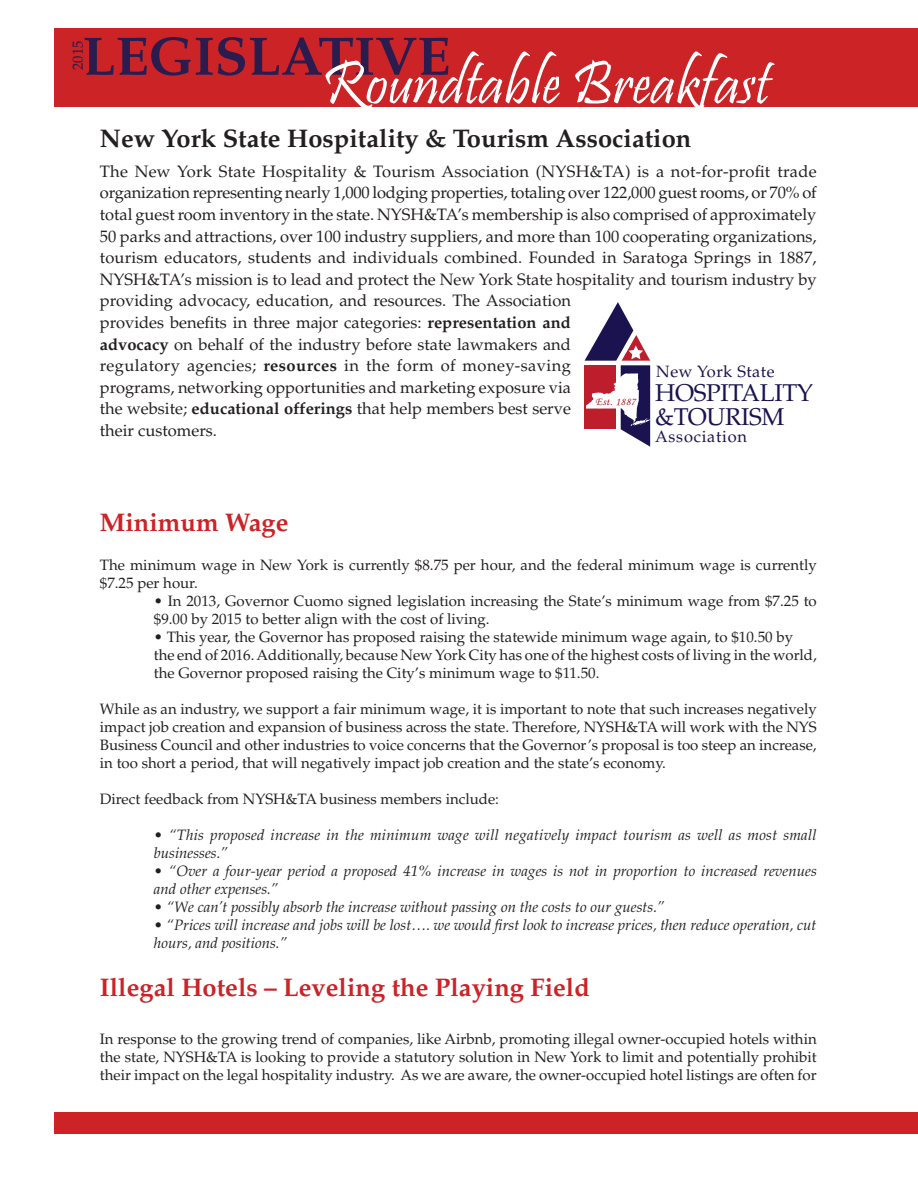
<style>
.page{position:relative;width:918px;height:1188px;background:#fff}
.page>*{position:absolute;margin:0;border:0;box-sizing:border-box;transform-origin:0 0}
.t1{font:63px "Pristina";color:#fff}
.t2{font:700 54.15px "Palatino";color:#2a1c4f}
.t3{font:700 25.5px "Palatino";color:#cb2326}
.t4{font:700 25.5px "Palatino";color:#231f20}
.t5{font:24.3px/24.3px "Palatino";letter-spacing:-.01em;color:#1b134f}
.t6{font:16.5px/21.6px "Palatino";color:#231f20}
.t7{font:16.35px "Palatino";letter-spacing:.045em;color:#1b134f}
.t8{font:15px/18px "Palatino";color:#231f20}
.t9{font:italic 15px/18px "Palatino";color:#231f20}
.t10{font:14.55px "Palatino";color:#2a1c4f}
.t11{font:10.95px "Monotype Corsiva";letter-spacing:.03em;color:#a01522}
.s1{font-weight:700}
.s2{font-style:normal}
</style>
<div class="page">
<div style="left:54px;top:28px;width:864px;height:79px;background:#cb2326"></div>
<svg style="left:585px;top:302px;width:66px;height:145px"></svg>
<div style="left:54px;top:1112px;width:864px;height:22px;background:#cb2326"></div>
<p class="t2" style="left:83px;top:25px;width:369px">LEGISLATIVE</p>
<p class="t10" style="left:69px;top:70px;width:31px;rotate:-90deg">2015</p>
<p class="t1" style="left:321px;top:48px;width:450px">Roundtable Breakfast</p>
<p class="t4" style="left:100px;top:123px;width:593px">New York State Hospitality &amp; Tourism Association</p>
<p class="t6" style="left:100px;top:161px;width:718px">The New York State Hospitality &amp; Tourism Association (NYSH&amp;TA) is a not-for-profit trade organization representing nearly 1,000 lodging properties, totaling over 122,000 guest rooms, or 70% of total guest room inventory in the state. NYSH&amp;TA’s membership is also comprised of approximately 50 parks and attractions, over 100 industry suppliers, and more than 100 cooperating organizations, tourism educators, students and individuals combined. Founded in Saratoga Springs in 1887, NYSH&amp;TA’s mission is to lead and protect the New York State hospitality and tourism industry by providing advocacy, education, and resources. The Association<br>provides benefits in three major categories: <span class="s1">representation and<br>advocacy</span> on behalf of the industry before state lawmakers and<br>regulatory agencies; <span class="s1">resources</span> in the form of money-saving<br>programs, networking opportunities and marketing exposure via<br>the website; <span class="s1">educational offerings</span> that help members best serve<br>their customers.</p>
<p class="t7" style="left:656px;top:362px;width:120px">New York State</p>
<p class="t5" style="left:655px;top:381px;width:160px">HOSPITALITY &amp;TOURISM</p>
<p class="t11" style="left:595px;top:395px;width:42px">Est. 1887</p>
<p class="t7" style="left:655px;top:427px;width:93px">Association</p>
<p class="t3" style="left:100px;top:507px;width:190px">Minimum Wage</p>
<p class="t8" style="left:100px;top:556px;width:718px">The minimum wage in New York is currently $8.75 per hour, and the federal minimum wage is currently $7.25 per hour.</p>
<p class="t8" style="left:154px;top:592px;width:664px">• In 2013, Governor Cuomo signed legislation increasing the State’s minimum wage from $7.25 to $9.00 by 2015 to better align with the cost of living.</p>
<p class="t8" style="left:154px;top:628px;width:664px">• This year, the Governor has proposed raising the statewide minimum wage again, to $10.50 by the end of 2016. Additionally, because New York City has one of the highest costs of living in the world, the Governor proposed raising the City’s minimum wage to $11.50.</p>
<p class="t8" style="left:100px;top:700px;width:718px;text-align:justify">While as an industry, we support a fair minimum wage, it is important to note that such increases negatively impact job creation and expansion of business across the state. Therefore, NYSH&amp;TA will work with the NYS Business Council and other industries to voice concerns that the Governor’s proposal is too steep an increase, in too short a period, that will negatively impact job creation and the state’s economy.</p>
<p class="t8" style="left:100px;top:790px;width:401px">Direct feedback from NYSH&amp;TA business members include:</p>
<p class="t9" style="left:154px;top:827px;width:664px"><span class="s2">•</span> “This proposed increase in the minimum wage will negatively impact tourism as well as most small businesses.”</p>
<p class="t9" style="left:154px;top:863px;width:665px"><span class="s2">•</span> “Over a four-year period a proposed 41% increase in wages is not in proportion to increased revenues and other expenses.”</p>
<p class="t9" style="left:154px;top:899px;width:512px"><span class="s2">•</span> “We can’t possibly absorb the increase without passing on the costs to our guests.”</p>
<p class="t9" style="left:154px;top:917px;width:664px"><span class="s2">•</span> “Prices will increase and jobs will be lost…. we would first look to increase prices, then reduce operation, cut hours, and positions.”</p>
<p class="t3" style="left:100px;top:973px;width:492px">Illegal Hotels – Leveling the Playing Field</p>
<p class="t8" style="left:100px;top:1030px;width:718px;text-align:justify">In response to the growing trend of companies, like Airbnb, promoting illegal owner-occupied hotels within the state, NYSH&amp;TA is looking to provide a statutory solution in New York to limit and potentially prohibit their impact on the legal hospitality industry. As we are aware, the owner-occupied hotel listings are often for</p>
</div>
